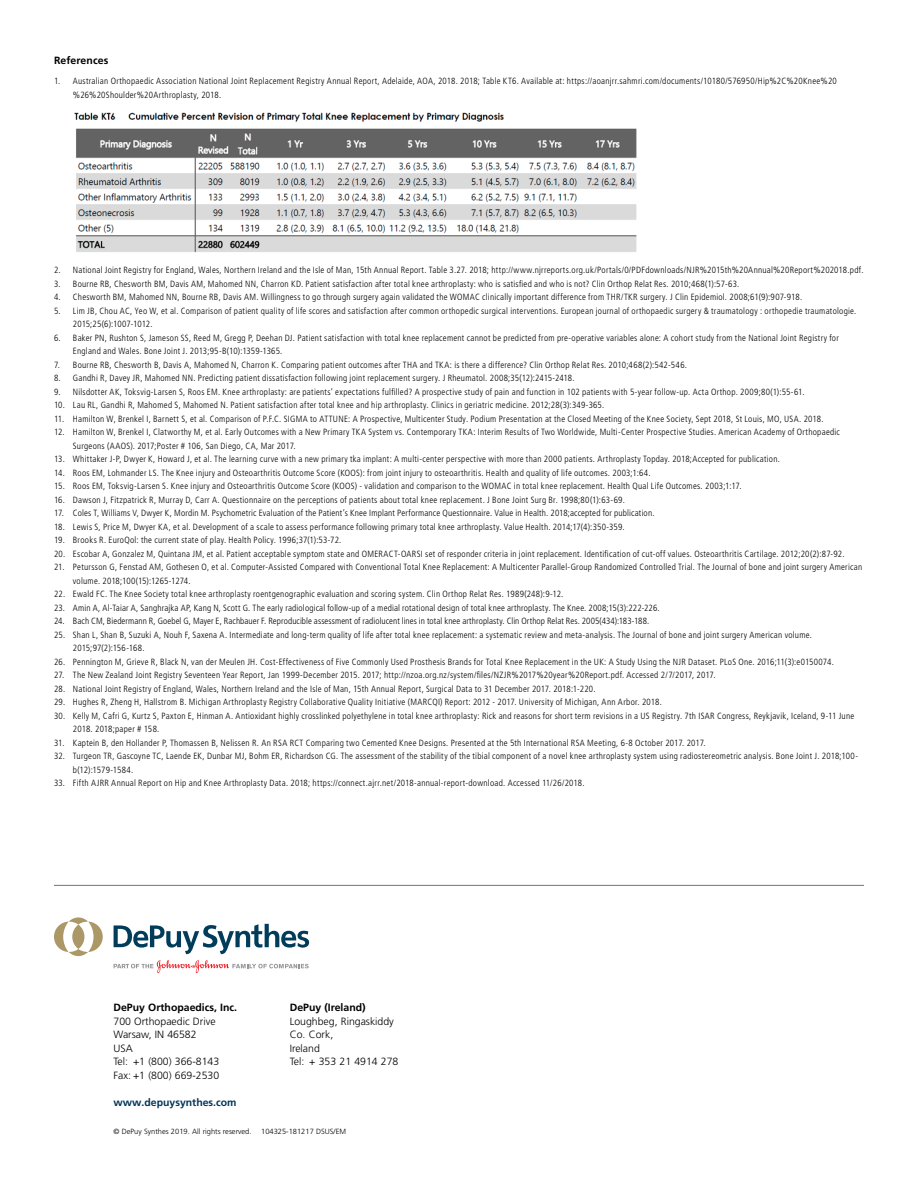
<style>
.page{position:relative;width:918px;height:1188px;background:#fff}
.page>*{position:absolute;margin:0;border:0;box-sizing:border-box;transform-origin:0 0}
.t1{font:300 10.5px/13.5px "Frutiger LT Std";color:#000}
._06_Body_Copy{font:700 10.5px "Frutiger LT Std";color:#000}
.t2{font:700 10.5px "Frutiger LT Std";color:#003759}
.t3{font:300 condensed 9px/13.5px "Frutiger LT Std";letter-spacing:.03em;color:#000}
.t4{font:300 condensed 9px "Frutiger LT Std";letter-spacing:.01em;color:#000}
.t5{font:300 7.5px "Frutiger LT Std";color:#000}
</style>
<div class="page">
<hr style="left:54px;top:885px;width:810px;height:1px;background:#717375">
<svg style="left:114px;top:924px;width:195px;height:30px"></svg>
<svg style="left:54px;top:917px;width:49px;height:40px"></svg>
<svg style="left:114px;top:960px;width:195px;height:13px"></svg>
<img style="left:74px;top:112px;width:563px;height:141px">
<p class="_06_Body_Copy" style="left:54px;top:54px;width:56px">References</p>
<p class="t3" style="left:73px;top:75px;width:765px;text-indent:-19px">1. Australian Orthopaedic Association National Joint Replacement Registry Annual Report, Adelaide, AOA, 2018. 2018; Table KT6. Available at: https://aoanjrr.sahmri.com/documents/10180/576950/Hip%2C%20Knee%20 %26%20Shoulder%20Arthroplasty, 2018.</p>
<p class="t3" style="left:54px;top:264px;width:811px">2. National Joint Registry for England, Wales, Northern Ireland and the Isle of Man, 15th Annual Report. Table 3.27. 2018; http://www.njrreports.org.uk/Portals/0/PDFdownloads/NJR%2015th%20Annual%20Report%202018.pdf.</p>
<p class="t3" style="left:54px;top:277px;width:687px">3. Bourne RB, Chesworth BM, Davis AM, Mahomed NN, Charron KD. Patient satisfaction after total knee arthroplasty: who is satisfied and who is not? Clin Orthop Relat Res. 2010;468(1):57-63.</p>
<p class="t3" style="left:54px;top:291px;width:750px">4. Chesworth BM, Mahomed NN, Bourne RB, Davis AM. Willingness to go through surgery again validated the WOMAC clinically important difference from THR/TKR surgery. J Clin Epidemiol. 2008;61(9):907-918.</p>
<p class="t3" style="left:73px;top:304px;width:785px;text-indent:-19px">5. Lim JB, Chou AC, Yeo W, et al. Comparison of patient quality of life scores and satisfaction after common orthopedic surgical interventions. European journal of orthopaedic surgery &amp; traumatology : orthopedie traumatologie.<br>2015;25(6):1007-1012.</p>
<p class="t3" style="left:73px;top:331px;width:768px;text-indent:-19px">6. Baker PN, Rushton S, Jameson SS, Reed M, Gregg P, Deehan DJ. Patient satisfaction with total knee replacement cannot be predicted from pre-operative variables alone: A cohort study from the National Joint Registry for<br>England and Wales. Bone Joint J. 2013;95-B(10):1359-1365.</p>
<p class="t3" style="left:54px;top:358px;width:635px">7. Bourne RB, Chesworth B, Davis A, Mahomed N, Charron K. Comparing patient outcomes after THA and TKA: is there a difference? Clin Orthop Relat Res. 2010;468(2):542-546.</p>
<p class="t3" style="left:54px;top:372px;width:522px">8. Gandhi R, Davey JR, Mahomed NN. Predicting patient dissatisfaction following joint replacement surgery. J Rheumatol. 2008;35(12):2415-2418.</p>
<p class="t3" style="left:54px;top:385px;width:752px">9. Nilsdotter AK, Toksvig-Larsen S, Roos EM. Knee arthroplasty: are patients’ expectations fulfilled? A prospective study of pain and function in 102 patients with 5-year follow-up. Acta Orthop. 2009;80(1):55-61.</p>
<p class="t3" style="left:54px;top:399px;width:552px">10. Lau RL, Gandhi R, Mahomed S, Mahomed N. Patient satisfaction after total knee and hip arthroplasty. Clinics in geriatric medicine. 2012;28(3):349-365.</p>
<p class="t3" style="left:54px;top:412px;width:771px">11. Hamilton W, Brenkel I, Barnett S, et al. Comparison of P.F.C. SIGMA to ATTUNE: A Prospective, Multicenter Study. Podium Presentation at the Closed Meeting of the Knee Society, Sept 2018, St Louis, MO, USA. 2018.</p>
<p class="t3" style="left:73px;top:426px;width:769px;text-indent:-19px">12. Hamilton W, Brenkel I, Clatworthy M, et al. Early Outcomes with a New Primary TKA System vs. Contemporary TKA: Interim Results of Two Worldwide, Multi-Center Prospective Studies. American Academy of Orthopaedic<br>Surgeons (AAOS). 2017;Poster # 106, San Diego, CA, Mar 2017.</p>
<p class="t3" style="left:54px;top:453px;width:728px">13. Whittaker J-P, Dwyer K, Howard J, et al. The learning curve with a new primary tka implant: A multi-center perspective with more than 2000 patients. Arthroplasty Topday. 2018;Accepted for publication.</p>
<p class="t3" style="left:54px;top:466px;width:598px">14. Roos EM, Lohmander LS. The Knee injury and Osteoarthritis Outcome Score (KOOS): from joint injury to osteoarthritis. Health and quality of life outcomes. 2003;1:64.</p>
<p class="t3" style="left:54px;top:480px;width:689px">15. Roos EM, Toksvig-Larsen S. Knee injury and Osteoarthritis Outcome Score (KOOS) - validation and comparison to the WOMAC in total knee replacement. Health Qual Life Outcomes. 2003;1:17.</p>
<p class="t3" style="left:54px;top:493px;width:572px">16. Dawson J, Fitzpatrick R, Murray D, Carr A. Questionnaire on the perceptions of patients about total knee replacement. J Bone Joint Surg Br. 1998;80(1):63-69.</p>
<p class="t3" style="left:54px;top:507px;width:602px">17. Coles T, Williams V, Dwyer K, Mordin M. Psychometric Evaluation of the Patient’s Knee Implant Performance Questionnaire. Value in Health. 2018;accepted for publication.</p>
<p class="t3" style="left:54px;top:520px;width:572px">18. Lewis S, Price M, Dwyer KA, et al. Development of a scale to assess performance following primary total knee arthroplasty. Value Health. 2014;17(4):350-359.</p>
<p class="t3" style="left:54px;top:534px;width:289px">19. Brooks R. EuroQol: the current state of play. Health Policy. 1996;37(1):53-72.</p>
<p class="t3" style="left:54px;top:547px;width:792px">20. Escobar A, Gonzalez M, Quintana JM, et al. Patient acceptable symptom state and OMERACT-OARSI set of responder criteria in joint replacement. Identification of cut-off values. Osteoarthritis Cartilage. 2012;20(2):87-92.</p>
<p class="t3" style="left:73px;top:561px;width:791px;text-indent:-19px">21. Petursson G, Fenstad AM, Gothesen O, et al. Computer-Assisted Compared with Conventional Total Knee Replacement: A Multicenter Parallel-Group Randomized Controlled Trial. The Journal of bone and joint surgery American volume. 2018;100(15):1265-1274.</p>
<p class="t3" style="left:54px;top:588px;width:511px">22. Ewald FC. The Knee Society total knee arthroplasty roentgenographic evaluation and scoring system. Clin Orthop Relat Res. 1989(248):9-12.</p>
<p class="t3" style="left:54px;top:601px;width:607px">23. Amin A, Al-Taiar A, Sanghrajka AP, Kang N, Scott G. The early radiological follow-up of a medial rotational design of total knee arthroplasty. The Knee. 2008;15(3):222-226.</p>
<p class="t4" style="left:54px;top:616px;width:597px">24. Bach CM, Biedermann R, Goebel G, Mayer E, Rachbauer F. Reproducible assessment of radiolucent lines in total knee arthroplasty. Clin Orthop Relat Res. 2005(434):183-188.</p>
<p class="t3" style="left:73px;top:628px;width:741px;text-indent:-19px">25. Shan L, Shan B, Suzuki A, Nouh F, Saxena A. Intermediate and long-term quality of life after total knee replacement: a systematic review and meta-analysis. The Journal of bone and joint surgery American volume.<br>2015;97(2):156-168.</p>
<p class="t3" style="left:54px;top:655px;width:781px">26. Pennington M, Grieve R, Black N, van der Meulen JH. Cost-Effectiveness of Five Commonly Used Prosthesis Brands for Total Knee Replacement in the UK: A Study Using the NJR Dataset. PLoS One. 2016;11(3):e0150074.</p>
<p class="t3" style="left:54px;top:669px;width:663px">27. The New Zealand Joint Registry Seventeen Year Report, Jan 1999-December 2015. 2017; http://nzoa.org.nz/system/files/NZJR%2017%20year%20Report.pdf. Accessed 2/7/2017, 2017.</p>
<p class="t3" style="left:54px;top:682px;width:543px">28. National Joint Registry of England, Wales, Northern Ireland and the Isle of Man, 15th Annual Report, Surgical Data to 31 December 2017. 2018:1-220.</p>
<p class="t3" style="left:54px;top:696px;width:609px">29. Hughes R, Zheng H, Hallstrom B. Michigan Arthroplasty Registry Collaborative Quality Initiative (MARCQI) Report: 2012 - 2017. University of Michigan, Ann Arbor. 2018.</p>
<p class="t3" style="left:73px;top:709px;width:783px;text-indent:-19px">30. Kelly M, Cafri G, Kurtz S, Paxton E, Hinman A. Antioxidant highly crosslinked polyethylene in total knee arthroplasty: Rick and reasons for short term revisions in a US Registry. 7th ISAR Congress, Reykjavik, Iceland, 9-11 June<br>2018. 2018;paper # 158.</p>
<p class="t3" style="left:54px;top:736px;width:653px">31. Kaptein B, den Hollander P, Thomassen B, Nelissen R. An RSA RCT Comparing two Cemented Knee Designs. Presented at the 5th International RSA Meeting, 6-8 October 2017. 2017.</p>
<p class="t3" style="left:73px;top:750px;width:787px;text-indent:-19px">32. Turgeon TR, Gascoyne TC, Laende EK, Dunbar MJ, Bohm ER, Richardson CG. The assessment of the stability of the tibial component of a novel knee arthroplasty system using radiostereometric analysis. Bone Joint J. 2018;100- b(12):1579-1584.</p>
<p class="t3" style="left:54px;top:777px;width:532px">33. Fifth AJRR Annual Report on Hip and Knee Arthroplasty Data. 2018; https://connect.ajrr.net/2018-annual-report-download. Accessed 11/26/2018.</p>
<p class="_06_Body_Copy" style="left:114px;top:1002px;width:125px">DePuy Orthopaedics, Inc.</p>
<p class="t1" style="left:114px;top:1015px;width:104px">700 Orthopaedic Drive</p>
<p class="t1" style="left:114px;top:1028px;width:85px">Warsaw, IN 46582</p>
<p class="t1" style="left:114px;top:1042px;width:21px">USA</p>
<p class="t1" style="left:114px;top:1055px;width:107px">Tel: +1 (800) 366-8143</p>
<p class="t1" style="left:114px;top:1069px;width:107px">Fax: +1 (800) 669-2530</p>
<p class="t2" style="left:114px;top:1096px;width:125px">www.depuysynthes.com</p>
<p class="_06_Body_Copy" style="left:290px;top:1002px;width:77px">DePuy (Ireland)</p>
<p class="t1" style="left:290px;top:1015px;width:106px">Loughbeg, Ringaskiddy</p>
<p class="t1" style="left:290px;top:1028px;width:45px">Co. Cork,<br>Ireland</p>
<p class="t1" style="left:290px;top:1055px;width:110px">Tel: + 353 21 4914 278</p>
<p class="t5" style="left:114px;top:1127px;width:139px">© DePuy Synthes 2019. All rights reserved.</p>
<p class="t5" style="left:261px;top:1127px;width:86px">104325-181217 DSUS/EM</p>
</div>
